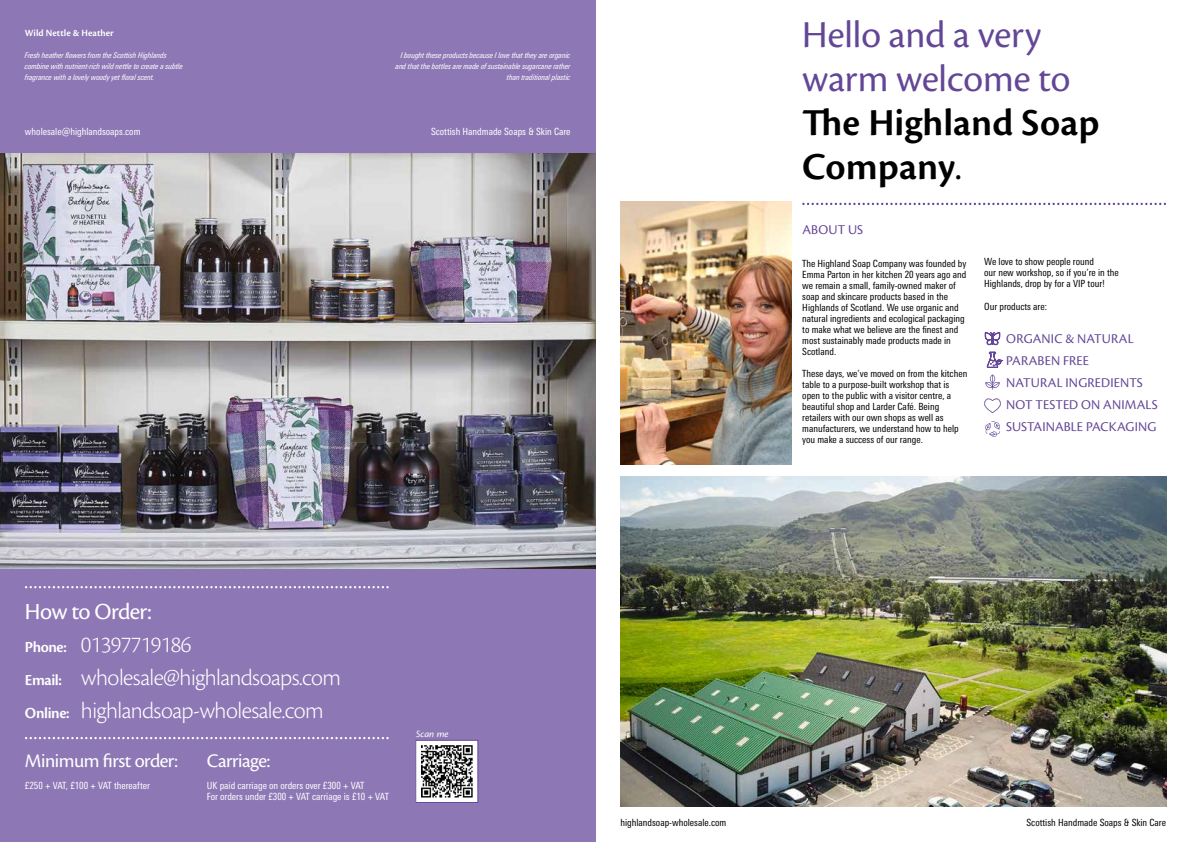
<style>
.page{position:relative;width:1191px;height:842px;background:#fff}
.page>*{position:absolute;margin:0;border:0;box-sizing:border-box;transform-origin:0 0}
.t1{font:39.6px/44px "Cronos Pro Subh";color:#634696}
.t2{font:600 39.6px/44px "Cronos Pro";color:#000}
.t3{font:300 24px/33px "Cronos Pro";letter-spacing:-.025em;color:#fff}
.t4{font:20px "Cronos Pro";letter-spacing:-.025em;color:#fff}
.t5{font:14px/22px "Cronos Pro Subh";letter-spacing:.01em;color:#634696}
.t6{font:10px "Cronos Pro Capt It";color:#fff}
.t7{font:condensed 9.9px/11px "Univers Next Pro";color:#000}
.t8{font:condensed 9.9px/11px "Univers Next Pro";color:#fff}
.t9{font:600 9.9px "Cronos Pro";color:#fff}
.t10{font:italic condensed 7.9px/11px "Univers Next Pro";letter-spacing:-.01em;color:#fff}
.s1{font-family:"Cronos Pro Subh";font-weight:400}
.s2{font-weight:400}
.s3{font-weight:600;font-size:16px}
</style>
<div class="page">
<div style="left:0;top:146px;width:595px;height:696px;background:#8e77b5"></div>
<img style="left:0;top:153px;width:595px;height:415px">
<img style="left:620px;top:476px;width:546px;height:330px">
<svg style="left:802px;top:203px;width:364px;height:2px"></svg>
<div style="left:0;top:0;width:595px;height:152px;background:#8e77b5"></div>
<svg style="left:25px;top:737px;width:364px;height:2px"></svg>
<svg style="left:25px;top:586px;width:364px;height:2px"></svg>
<div style="left:416px;top:740px;width:62px;height:62px;background:#fff"></div>
<img style="left:421px;top:746px;width:51px;height:51px">
<div style="left:415px;top:740px;width:63px;height:63px;border:1px solid #634696"></div>
<svg style="left:984px;top:398px;width:17px;height:15px"></svg>
<svg style="left:985px;top:374px;width:14px;height:16px"></svg>
<svg style="left:985px;top:421px;width:15px;height:16px"></svg>
<svg style="left:986px;top:352px;width:16px;height:16px"></svg>
<svg style="left:984px;top:332px;width:16px;height:13px"></svg>
<img style="left:621px;top:201px;width:171px;height:263px">
<p class="t9" style="left:25px;top:27px;width:90px">Wild Nettle &amp; Heather</p>
<p class="t10" style="left:25px;top:50px;width:159px">Fresh heather flowers from the Scottish Highlands combine with nutrient-rich wild nettle to create a subtle fragrance with a lovely woody yet floral scent.</p>
<p class="t10" style="left:395px;top:50px;width:176px;text-align:right">I bought these products because I love that they are organic and that the bottles are made of sustainable sugarcane rather than traditional plastic</p>
<p class="t8" style="left:25px;top:126px;width:117px">wholesale@highlandsoaps.com</p>
<p class="t8" style="left:431px;top:126px;width:141px">Scottish Handmade Soaps &amp; Skin Care</p>
<h1 class="t1" style="left:802px;top:13px;width:270px">Hello and a very warm welcome to</h1>
<h1 class="t2" style="left:802px;top:101px;width:299px">The Highland Soap<br>Company<span class="s1">.</span></h1>
<h3 class="t5" style="left:802px;top:219px;width:62px">ABOUT US</h3>
<p class="t7" style="left:802px;top:258px;width:166px">The Highland Soap Company was founded by Emma Parton in her kitchen 20 years ago and we remain a small, family-owned maker of soap and skincare products based in the Highlands of Scotland. We use organic and natural ingredients and ecological packaging to make what we believe are the finest and most sustainably made products made in Scotland.</p>
<p class="t7" style="left:802px;top:368px;width:166px">These days, we’ve moved on from the kitchen table to a purpose-built workshop that is open to the public with a visitor centre, a beautiful shop and Larder Café. Being retailers with our own shops as well as manufacturers, we understand how to help you make a success of our range.</p>
<p class="t7" style="left:984px;top:256px;width:136px">We love to show people round<br>our new workshop, so if you’re in the<br>Highlands, drop by for a VIP tour!</p>
<p class="t7" style="left:984px;top:300px;width:64px">Our products are:</p>
<h3 class="t5" style="left:1006px;top:327px;width:153px">ORGANIC &amp; NATURAL<br>PARABEN FREE<br>NATURAL INGREDIENTS<br>NOT TESTED ON ANIMALS<br>SUSTAINABLE PACKAGING</h3>
<h2 class="t3" style="left:25px;top:595px;width:317px"><span class="s2">How to Order:<br></span><span class="s3">Phone:</span> 01397719186<br><span class="s3">Email:</span> wholesale@highlandsoaps.com<br><span class="s3">Online:</span> highlandsoap-wholesale.com</h2>
<h3 class="t4" style="left:25px;top:749px;width:154px">Minimum first order:</h3>
<p class="t8" style="left:25px;top:780px;width:126px">£250 + VAT, £100 + VAT thereafter</p>
<h3 class="t4" style="left:207px;top:749px;width:65px">Carriage:</h3>
<p class="t8" style="left:207px;top:780px;width:184px">UK paid carriage on orders over £300 + VAT<br>For orders under £300 + VAT carriage is £10 + VAT</p>
<p class="t6" style="left:416px;top:728px;width:34px">Scan me</p>
<p class="t7" style="left:620px;top:817px;width:107px">highlandsoap-wholesale.com</p>
<p class="t7" style="left:1026px;top:817px;width:141px">Scottish Handmade Soaps &amp; Skin Care</p>
</div>
